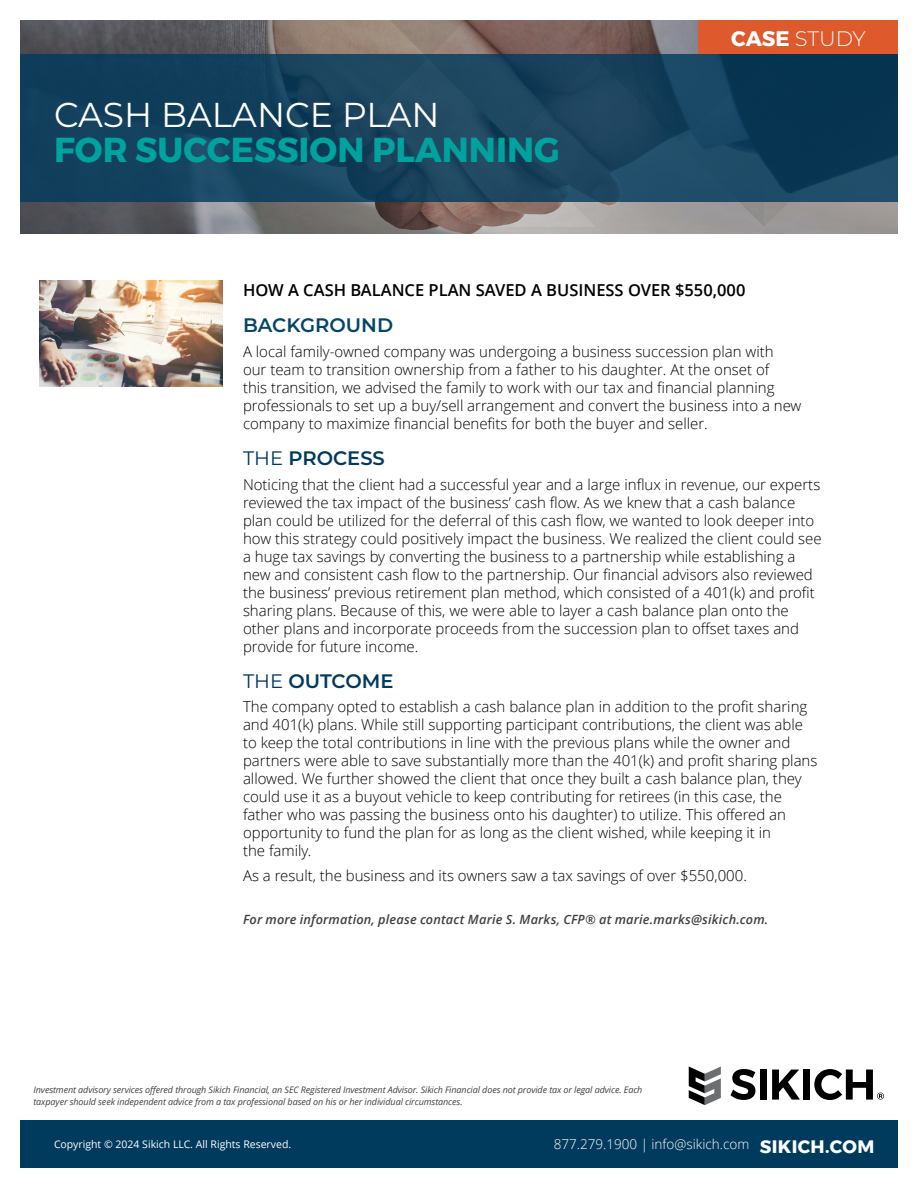
<style>
.page{position:relative;width:918px;height:1188px;background:#fff}
.page>*{position:absolute;margin:0;border:0;box-sizing:border-box;transform-origin:0 0}
.t1{font:700 34.5px "Montserrat";color:#00a29d}
.t2{font:34.5px "Montserrat";color:#fff}
.t3{font:300 21px "Montserrat";letter-spacing:-.01em;color:#fff}
.t4{font:600 19.5px "Montserrat";color:#003a5d}
.t5{font:600 19.5px "Montserrat";color:#054564}
.t6{font:600 16.5px "Open Sans";color:#000}
.t7{font:300 15px/18px "Open Sans";color:#000}
.t8{font:300 13.5px "Open Sans";color:#fff}
.t9{font:italic 600 12.75px "Open Sans";letter-spacing:.015em;color:#414042}
.t10{font:10.5px "Open Sans";color:#fff}
.t11{font:italic 9px/12px "Open Sans";letter-spacing:-.01em;color:#414042}
.s1{font-weight:700}
.s2{font-weight:400}
.s3{font-family:"Montserrat";font-weight:700;font-size:18px}
</style>
<div class="page">
<div style="left:20px;top:1120px;width:878px;height:48px;background:#003a5d"></div>
<img style="left:20px;top:20px;width:878px;height:213px">
<svg style="left:20px;top:54px;width:878px;height:147px;background:#15415d"></svg>
<svg style="left:730px;top:1069px;width:25px;height:31px"></svg>
<div style="left:760px;top:1070px;width:7px;height:30px;background:#000"></div>
<svg style="left:772px;top:1070px;width:28px;height:30px"></svg>
<div style="left:803px;top:1070px;width:7px;height:30px;background:#000"></div>
<svg style="left:814px;top:1069px;width:70px;height:31px"></svg>
<svg style="left:689px;top:1067px;width:32px;height:38px"></svg>
<img style="left:40px;top:281px;width:183px;height:106px">
<div style="left:699px;top:20px;width:199px;height:34px;background:#de592b"></div>
<h1 class="t2" style="left:54px;top:91px;width:387px">CASH BALANCE PLAN</h1>
<h1 class="t1" style="left:54px;top:122px;width:507px">FOR SUCCESSION PLANNING</h1>
<h2 class="t3" style="left:731px;top:24px;width:136px"><span class="s1">CASE</span> STUDY</h2>
<p class="t6" style="left:243px;top:279px;width:504px">HOW A CASH BALANCE PLAN SAVED A BUSINESS OVER $550,000</p>
<h3 class="t5" style="left:243px;top:311px;width:152px">BACKGROUND</h3>
<p class="t7" style="left:243px;top:342px;width:560px">A local family-owned company was undergoing a business succession plan with<br>our team to transition ownership from a father to his daughter. At the onset of<br>this transition, we advised the family to work with our tax and financial planning professionals to set up a buy/sell arrangement and convert the business into a new company to maximize financial benefits for both the buyer and seller.</p>
<h3 class="t4" style="left:243px;top:444px;width:143px"><span class="s2">THE</span> PROCESS</h3>
<p class="t7" style="left:243px;top:475px;width:580px">Noticing that the client had a successful year and a large influx in revenue, our experts reviewed the tax impact of the business’ cash flow. As we knew that a cash balance plan could be utilized for the deferral of this cash flow, we wanted to look deeper into how this strategy could positively impact the business. We realized the client could see a huge tax savings by converting the business to a partnership while establishing a new and consistent cash flow to the partnership. Our financial advisors also reviewed the business’ previous retirement plan method, which consisted of a 401(k) and profit sharing plans. Because of this, we were able to layer a cash balance plan onto the other plans and incorporate proceeds from the succession plan to offset taxes and provide for future income.</p>
<h3 class="t4" style="left:243px;top:667px;width:152px"><span class="s2">THE</span> OUTCOME</h3>
<p class="t7" style="left:243px;top:698px;width:576px">The company opted to establish a cash balance plan in addition to the profit sharing and 401(k) plans. While still supporting participant contributions, the client was able to keep the total contributions in line with the previous plans while the owner and partners were able to save substantially more than the 401(k) and profit sharing plans allowed. We further showed the client that once they built a cash balance plan, they could use it as a buyout vehicle to keep contributing for retirees (in this case, the father who was passing the business onto his daughter) to utilize. This offered an opportunity to fund the plan for as long as the client wished, while keeping it in<br>the family.</p>
<p class="t7" style="left:243px;top:866px;width:505px">As a result, the business and its owners saw a tax savings of over $550,000.</p>
<p class="t9" style="left:243px;top:911px;width:527px">For more information, please contact Marie S. Marks, CFP® at marie.marks@sikich.com.</p>
<p class="t11" style="left:33px;top:1083px;width:611px">Investment advisory services offered through Sikich Financial, an SEC Registered Investment Advisor. Sikich Financial does not provide tax or legal advice. Each taxpayer should seek independent advice from a tax professional based on his or her individual circumstances.</p>
<p class="t10" style="left:54px;top:1137px;width:239px">Copyright © 2024 Sikich LLC. All Rights Reserved.</p>
<p class="t8" style="left:554px;top:1135px;width:322px">877.279.1900 | info@sikich.com <span class="s3">SIKICH.COM</span></p>
</div>
